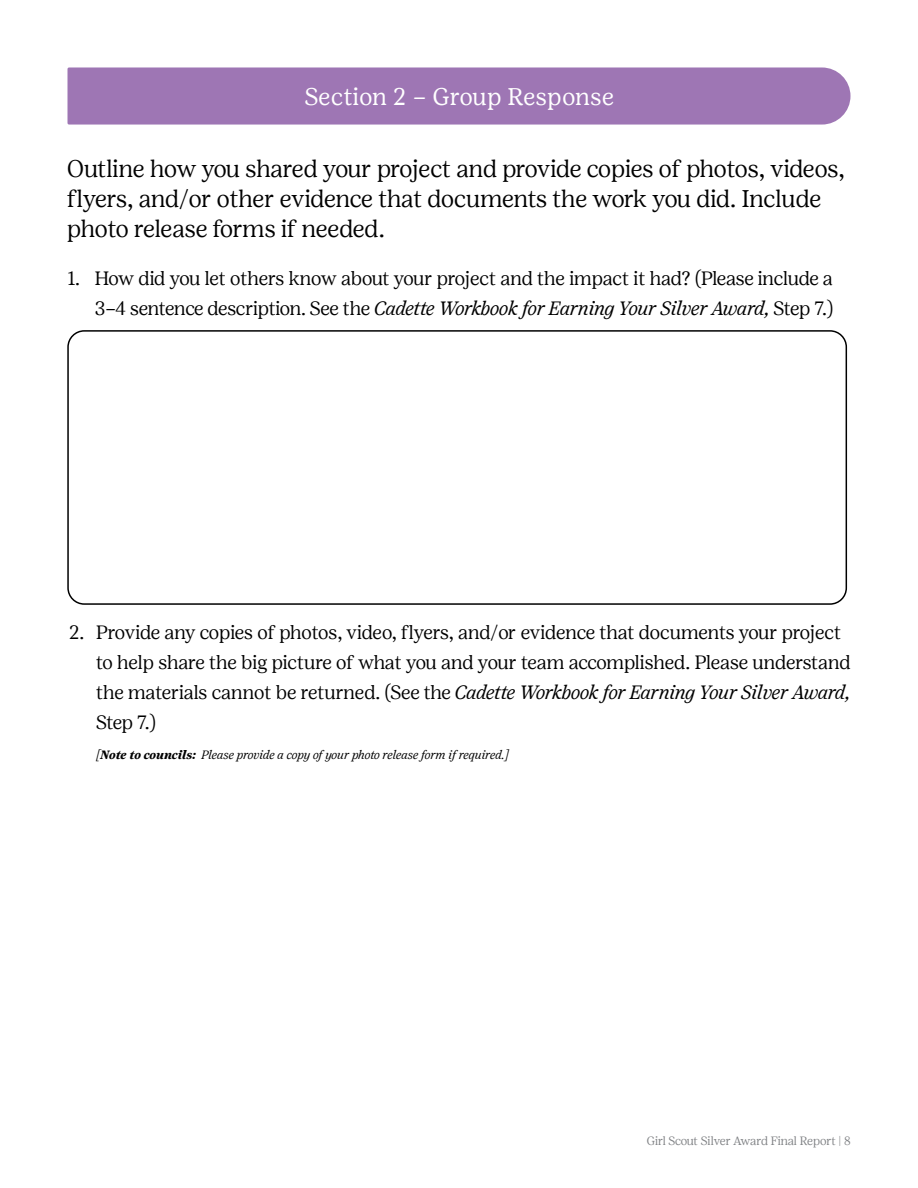
<style>
.page{position:relative;width:918px;height:1188px;background:#fff}
.page>*{position:absolute;margin:0;border:0;box-sizing:border-box;transform-origin:0 0}
.t1{font:300 24px/30px "Girl Scout Display";letter-spacing:-.01em;color:#000}
.t2{font:24px "Girl Scout Text";letter-spacing:-.01em;color:#fff}
.t3{font:300 19.2px/30px "Girl Scout Display";letter-spacing:-.01em;color:#000;text-align:right}
.t4{font:italic 300 12px "Girl Scout Display";letter-spacing:-.005em;color:#000}
.t5{font:300 12px "Girl Scout Display";letter-spacing:-.02em;color:#808285}
.s1{font-style:italic}
.s2{font-family:"Girl Scout Text";font-weight:700}
</style>
<div class="page">
<div style="left:68px;top:67px;width:783px;height:58px;background:#9e76b4"></div>
<div style="left:67px;top:330px;width:780px;height:275px;border:2px solid #000;border-radius:16px"></div>
<p class="t2" style="left:305px;top:82px;width:311px">Section 2 – Group Response</p>
<p class="t1" style="left:67px;top:153px;width:779px">Outline how you shared your project and provide copies of photos, videos, flyers, and/or other evidence that documents the work you did. Include photo release forms if needed.</p>
<p class="t3" style="left:68px;top:263px;width:767px">1. How did you let others know about your project and the impact it had? (Please include a<br>3–4 sentence description. See the <span class="s1">Cadette Workbook for Earning Your Silver Award,</span> Step 7.)</p>
<p class="t3" style="left:96px;top:617px;width:756px;text-align:left;text-indent:-27px">2. Provide any copies of photos, video, flyers, and/or evidence that documents your project to help share the big picture of what you and your team accomplished. Please understand the materials cannot be returned. (See the <span class="s1">Cadette Workbook for Earning Your Silver Award, </span>Step 7.)</p>
<p class="t4" style="left:96px;top:748px;width:414px">[<span class="s2">Note to councils:</span> Please provide a copy of your photo release form if required.]</p>
<p class="t5" style="left:647px;top:1134px;width:205px">Girl Scout Silver Award Final Report | 8</p>
</div>
